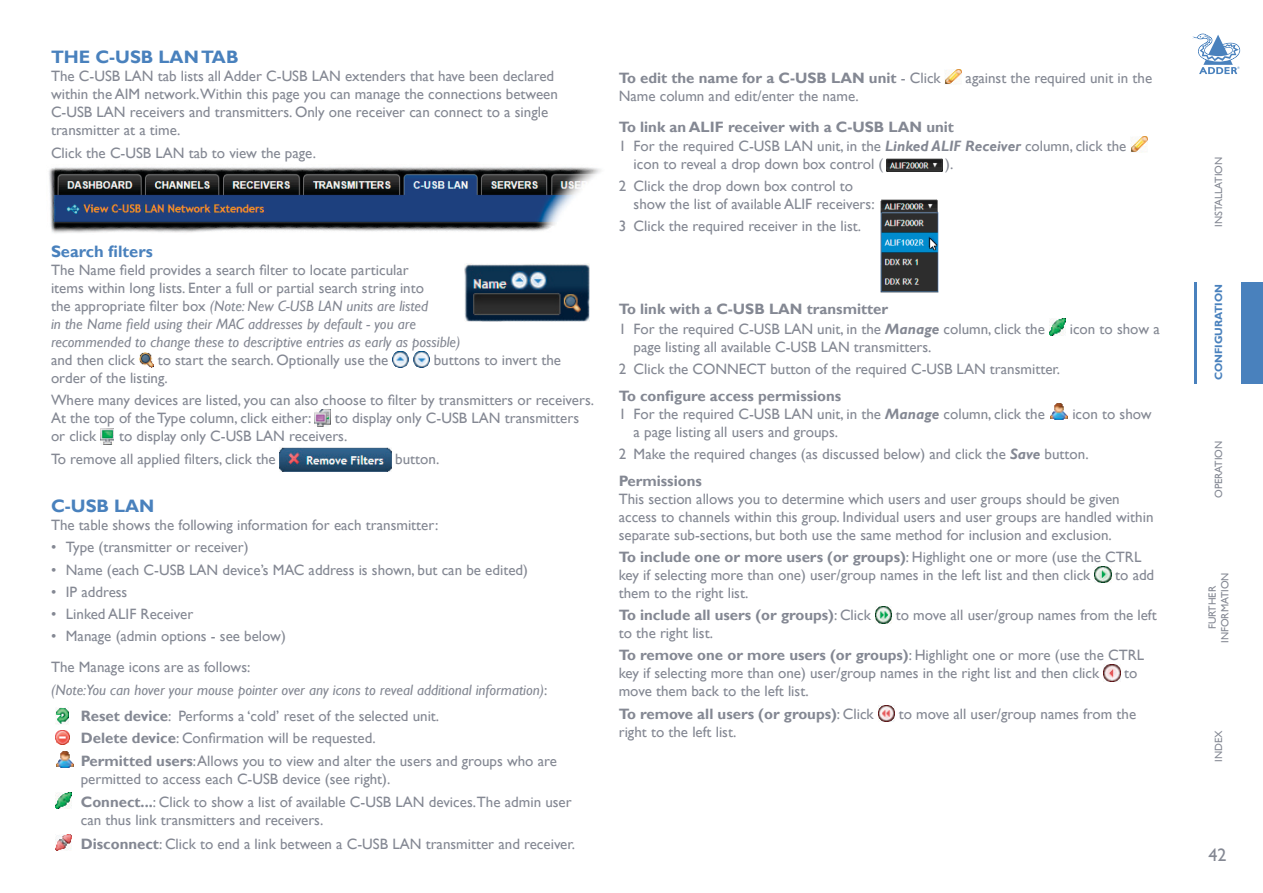
<style>
.page{position:relative;width:1263px;height:893px;background:#fff}
.page>*{position:absolute;margin:0;border:0;box-sizing:border-box;transform-origin:0 0}
.Head_1{font:700 18px "Gill Sans";color:#4981bd}
.Head_2__no_toc{font:700 18px "Gill Sans";color:#4981bd}
.t1{font:18px "Gill Sans";color:#848893}
.Head_3__no_toc{font:700 16.5px "Gill Sans";color:#4981bd}
.Body{font:15px/18px "Gill Sans";color:#848893}
.Body_Bullet_1{font:15px/18px "Gill Sans";color:#848893}
.Body-2{font:italic 15px/18px "Gill Sans";color:#848893}
.Head_4{font:700 15px "Gill Sans";color:#848893}
.Body-3{font:700 15px "Gill Sans";color:#848893}
.Head_4-2{font:15px "Gill Sans";color:#848893}
.t2{font:10.5px/12.6px "Gill Sans";color:#848893;text-align:center}
.t3{font:700 10.5px "Gill Sans";color:#4981bd}
.s1{font-style:normal}
.s2{font-weight:700}
.s3{font-weight:400}
.s4{font-weight:700;font-style:italic}
</style>
<div class="page">
<svg style="left:1192px;top:34px;width:48px;height:40px"></svg>
<div style="left:1241px;top:282px;width:22px;height:101px;background:#4981bd"></div>
<hr style="left:1194px;top:282px;width:2px;height:101px;background:#4981bd">
<img style="left:49px;top:167px;width:552px;height:66px">
<img style="left:465px;top:264px;width:124px;height:57px">
<img style="left:139px;top:353px;width:15px;height:15px">
<img style="left:392px;top:351px;width:38px;height:17px">
<img style="left:314px;top:410px;width:17px;height:16px">
<img style="left:100px;top:429px;width:14px;height:15px">
<img style="left:280px;top:448px;width:111px;height:23px">
<img style="left:945px;top:70px;width:16px;height:15px">
<img style="left:1130px;top:137px;width:17px;height:15px">
<img style="left:886px;top:158px;width:56px;height:14px">
<img style="left:55px;top:708px;width:14px;height:16px">
<img style="left:55px;top:730px;width:15px;height:15px">
<img style="left:56px;top:751px;width:18px;height:17px">
<img style="left:55px;top:792px;width:17px;height:17px">
<img style="left:55px;top:834px;width:17px;height:17px">
<img style="left:880px;top:200px;width:59px;height:92px">
<img style="left:1049px;top:319px;width:16px;height:16px">
<img style="left:1050px;top:403px;width:18px;height:17px">
<img style="left:1094px;top:566px;width:17px;height:17px">
<img style="left:875px;top:607px;width:17px;height:16px">
<img style="left:1103px;top:665px;width:17px;height:16px">
<img style="left:878px;top:705px;width:16px;height:17px">
<p class="Head_1" style="left:51px;top:47px;width:189px">THE C-USB LAN TAB</p>
<p class="Body" style="left:51px;top:68px;width:508px">The C-USB LAN tab lists all Adder C-USB LAN extenders that have been declared within the AIM network.Within this page you can manage the connections between C-USB LAN receivers and transmitters. Only one receiver can connect to a single transmitter at a time.</p>
<p class="Body" style="left:51px;top:144px;width:266px">Click the C-USB LAN tab to view the page.</p>
<p class="Head_3__no_toc" style="left:51px;top:241px;width:103px">Search filters</p>
<p class="Body-2" style="left:51px;top:261px;width:411px"><span class="s1">The Name field provides a search filter to locate particular<br>items within long lists. Enter a full or partial search string into<br>the appropriate filter box</span> (Note: New C-USB LAN units are listed<br>in the Name field using their MAC addresses by default - you are recommended to change these to descriptive entries as early as possible) <span class="s1">and then click</span></p>
<p class="Body" style="left:158px;top:351px;width:232px">to start the search. Optionally use the</p>
<p class="Body" style="left:434px;top:351px;width:129px">buttons to invert the</p>
<p class="Body" style="left:51px;top:369px;width:118px">order of the listing.</p>
<p class="Body" style="left:51px;top:391px;width:544px">Where many devices are listed, you can also choose to filter by transmitters or receivers.<br>At the top of the Type column, click either:</p>
<p class="Body" style="left:335px;top:409px;width:246px">to display only C-USB LAN transmitters</p>
<p class="Body" style="left:51px;top:427px;width:47px">or click</p>
<p class="Body" style="left:119px;top:427px;width:230px">to display only C-USB LAN receivers.</p>
<p class="Body" style="left:51px;top:450px;width:226px">To remove all applied filters, click the</p>
<p class="Body" style="left:395px;top:450px;width:46px">button.</p>
<p class="Head_2__no_toc" style="left:51px;top:495px;width:105px">C-USB LAN</p>
<p class="Body" style="left:51px;top:516px;width:389px">The table shows the following information for each transmitter:</p>
<p class="Body_Bullet_1" style="left:51px;top:539px;width:199px">• Type (transmitter or receiver)</p>
<p class="Body_Bullet_1" style="left:51px;top:561px;width:478px">• Name (each C-USB LAN device’s MAC address is shown, but can be edited)</p>
<p class="Body_Bullet_1" style="left:51px;top:583px;width:78px">• IP address</p>
<p class="Body_Bullet_1" style="left:51px;top:605px;width:144px">• Linked ALIF Receiver</p>
<p class="Body_Bullet_1" style="left:51px;top:628px;width:236px">• Manage (admin options - see below)</p>
<p class="Body" style="left:51px;top:658px;width:201px">The Manage icons are as follows:</p>
<p class="Body-2" style="left:51px;top:681px;width:498px">(Note:You can hover your mouse pointer over any icons to reveal additional information)<span class="s1">:</span></p>
<p class="Body_Bullet_1" style="left:81px;top:707px;width:360px"><span class="s2">Reset device</span>: Performs a ‘cold’ reset of the selected unit.</p>
<p class="Body_Bullet_1" style="left:81px;top:730px;width:296px"><span class="s2">Delete device</span>: Confirmation will be requested.</p>
<p class="Body_Bullet_1" style="left:81px;top:752px;width:478px"><span class="s2">Permitted users</span>: Allows you to view and alter the users and groups who are permitted to access each C-USB device (see right).</p>
<p class="Body_Bullet_1" style="left:81px;top:794px;width:492px"><span class="s2">Connect...</span>: Click to show a list of available C-USB LAN devices.The admin user can thus link transmitters and receivers.</p>
<p class="Body_Bullet_1" style="left:81px;top:835px;width:496px"><span class="s2">Disconnect</span>: Click to end a link between a C-USB LAN transmitter and receiver.</p>
<p class="Head_4" style="left:619px;top:69px;width:323px">To edit the name for a C-USB LAN unit <span class="s3">- Click</span></p>
<p class="Head_4-2" style="left:965px;top:70px;width:188px">against the required unit in the</p>
<p class="Head_4-2" style="left:619px;top:88px;width:241px">Name column and edit/enter the name.</p>
<p class="Head_4" style="left:619px;top:118px;width:337px">To link an ALIF receiver with a C-USB LAN unit</p>
<p class="Body_Bullet_1" style="left:634px;top:137px;width:494px;text-indent:-15px">1 For the required C-USB LAN unit, in the <span class="s4">Linked ALIF Receiver</span> column, click the icon to reveal a drop down box control (</p>
<p class="Body_Bullet_1" style="left:945px;top:155px;width:10px">).</p>
<p class="Body_Bullet_1" style="left:634px;top:177px;width:243px;text-indent:-15px">2 Click the drop down box control to show the list of available ALIF receivers:</p>
<p class="Body_Bullet_1" style="left:619px;top:217px;width:244px">3 Click the required receiver in the list.</p>
<p class="Head_4" style="left:619px;top:300px;width:271px">To link with a C-USB LAN transmitter</p>
<p class="Body_Bullet_1" style="left:619px;top:320px;width:428px">1 For the required C-USB LAN unit, in the <span class="s4">Manage</span> column, click the</p>
<p class="Body_Bullet_1" style="left:1070px;top:320px;width:91px">icon to show a</p>
<p class="Body_Bullet_1" style="left:634px;top:338px;width:299px">page listing all available C-USB LAN transmitters.</p>
<p class="Body_Bullet_1" style="left:619px;top:360px;width:443px">2 Click the CONNECT button of the required C-USB LAN transmitter.</p>
<p class="Head_4" style="left:619px;top:387px;width:224px">To configure access permissions</p>
<p class="Body_Bullet_1" style="left:619px;top:405px;width:428px">1 For the required C-USB LAN unit, in the <span class="s4">Manage</span> column, click the</p>
<p class="Body_Bullet_1" style="left:1072px;top:405px;width:81px">icon to show</p>
<p class="Body_Bullet_1" style="left:634px;top:423px;width:206px">a page listing all users and groups.</p>
<p class="Body_Bullet_1" style="left:619px;top:445px;width:471px">2 Make the required changes (as discussed below) and click the <span class="s4">Save</span> button.</p>
<p class="Head_4" style="left:619px;top:471px;width:85px">Permissions</p>
<p class="Body" style="left:619px;top:490px;width:536px">This section allows you to determine which users and user groups should be given access to channels within this group. Individual users and user groups are handled within separate sub-sections, but both use the same method for inclusion and exclusion.</p>
<p class="Body" style="left:619px;top:548px;width:524px"><span class="s2">To include one or more users (or groups)</span>: Highlight one or more (use the CTRL key if selecting more than one) user/group names in the left list and then click</p>
<p class="Body" style="left:1115px;top:566px;width:40px">to add</p>
<p class="Body" style="left:619px;top:584px;width:131px">them to the right list.</p>
<p class="Body-3" style="left:619px;top:606px;width:254px">To include all users (or groups)<span class="s3">: Click</span></p>
<p class="Body" style="left:896px;top:606px;width:262px">to move all user/group names from the left</p>
<p class="Body" style="left:619px;top:624px;width:96px">to the right list.</p>
<p class="Body" style="left:619px;top:647px;width:527px"><span class="s2">To remove one or more users (or groups)</span>: Highlight one or more (use the CTRL key if selecting more than one) user/group names in the right list and then click</p>
<p class="Body" style="left:1124px;top:665px;width:15px">to</p>
<p class="Body" style="left:619px;top:683px;width:191px">move them back to the left list.</p>
<p class="Body-3" style="left:619px;top:704px;width:257px">To remove all users (or groups)<span class="s3">: Click</span></p>
<p class="Body" style="left:899px;top:705px;width:239px">to move all user/group names from the</p>
<p class="Body" style="left:619px;top:723px;width:119px">right to the left list.</p>
<p class="t2" style="left:1212px;top:227px;width:71px;rotate:-90deg">INSTALLATION</p>
<p class="t3" style="left:1212px;top:380px;width:98px;rotate:-90deg">CONFIGURATION</p>
<p class="t2" style="left:1212px;top:498px;width:59px;rotate:-90deg">OPERATION</p>
<p class="t2" style="left:1206px;top:643px;width:72px;rotate:-90deg">FURTHER<br>INFORMATION</p>
<p class="t2" style="left:1212px;top:762px;width:33px;rotate:-90deg">INDEX</p>
<p class="t1" style="left:1208px;top:844px;width:19px">42</p>
</div>
